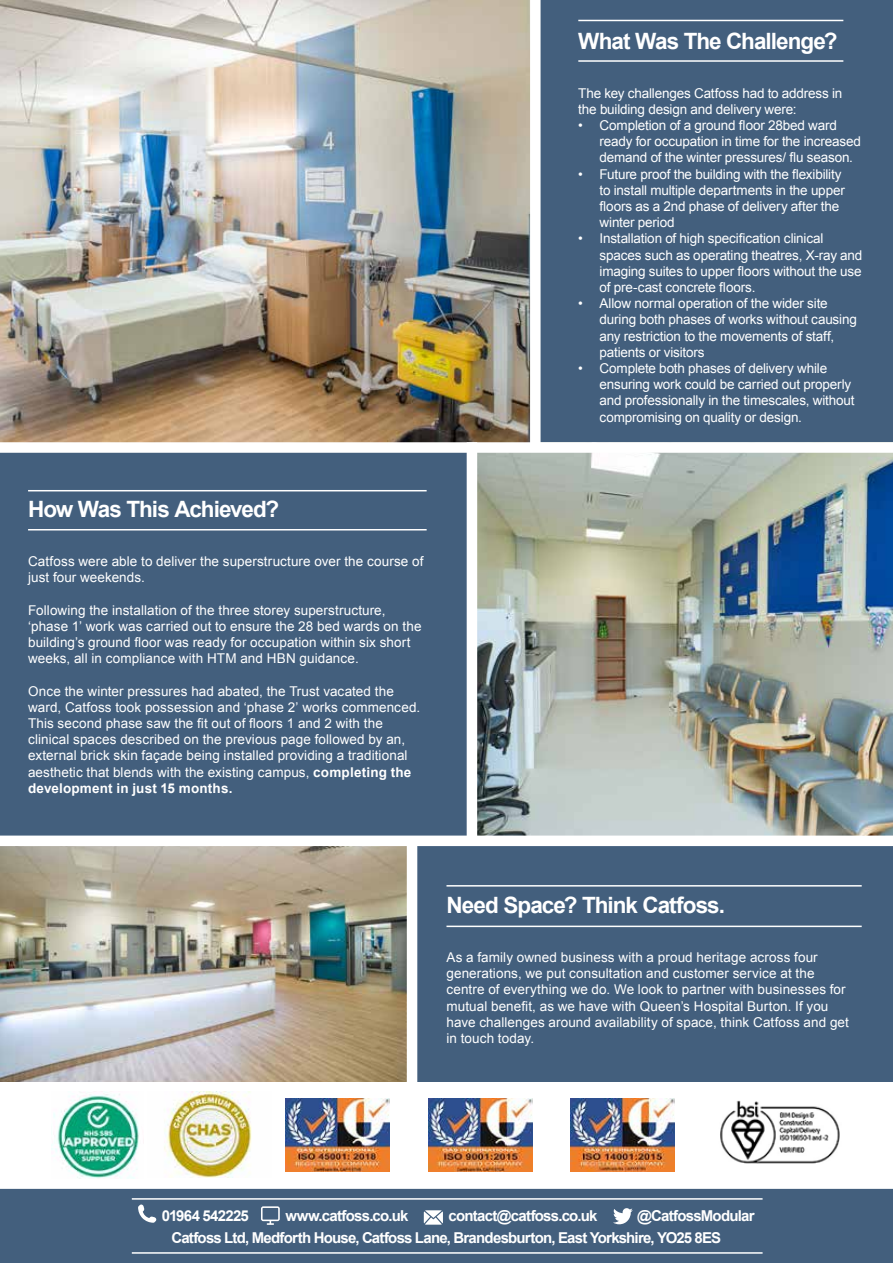
<style>
.page{position:relative;width:893px;height:1263px;background:#fff}
.page>*{position:absolute;margin:0;border:0;box-sizing:border-box;transform-origin:0 0}
.t1{font:700 22.5px "Arial";letter-spacing:-.04em;color:#fff}
.t2{font:700 15px/22.5px "Arial";letter-spacing:-.05em;color:#fff}
.t3{font:13.5px/16.2px "Arial";color:#fff}
.s1{font-weight:700}
</style>
<div class="page">
<div style="left:535px;top:0;width:358px;height:447px;background:#435f7d"></div>
<div style="left:412px;top:841px;width:481px;height:254px;background:#435f7d"></div>
<img style="left:0;top:846px;width:407px;height:235px">
<div style="left:0;top:442px;width:472px;height:399px;background:#435f7d"></div>
<img style="left:477px;top:453px;width:416px;height:382px">
<img style="left:0;top:0;width:530px;height:442px">
<div style="left:0;top:442px;width:893px;height:11px;background:#fff"></div>
<div style="left:0;top:835px;width:893px;height:11px;background:#fff"></div>
<div style="left:467px;top:442px;width:10px;height:399px;background:#fff"></div>
<div style="left:407px;top:841px;width:10px;height:248px;background:#fff"></div>
<div style="left:530px;top:0;width:11px;height:447px;background:#fff"></div>
<div style="left:0;top:1189px;width:893px;height:74px;background:#435f7d"></div>
<hr style="left:446px;top:885px;width:416px;height:1px;background:#fff">
<hr style="left:446px;top:925px;width:416px;height:2px;background:#fff">
<hr style="left:132px;top:1198px;width:631px;height:2px;background:#fff">
<hr style="left:132px;top:1252px;width:631px;height:2px;background:#fff">
<hr style="left:578px;top:20px;width:265px;height:1px;background:#fff">
<hr style="left:578px;top:60px;width:265px;height:2px;background:#fff">
<hr style="left:28px;top:490px;width:399px;height:1px;background:#fff">
<hr style="left:28px;top:529px;width:399px;height:1px;background:#fff">
<div style="left:0;top:1081px;width:893px;height:105px;background:#fff"></div>
<img style="left:51px;top:1094px;width:88px;height:84px">
<img style="left:720px;top:1100px;width:120px;height:64px">
<img style="left:164px;top:1092px;width:88px;height:86px">
<img style="left:571px;top:1099px;width:104px;height:72px">
<img style="left:286px;top:1099px;width:104px;height:72px">
<img style="left:428px;top:1099px;width:104px;height:72px">
<svg style="left:138px;top:1204px;width:18px;height:19px"></svg>
<svg style="left:261px;top:1206px;width:19px;height:19px"></svg>
<svg style="left:424px;top:1210px;width:19px;height:15px"></svg>
<svg style="left:613px;top:1208px;width:20px;height:16px"></svg>
<h1 class="t1" style="left:28px;top:495px;width:253px">How Was This Achieved?</h1>
<p class="t3" style="left:28px;top:553px;width:397px">Catfoss were able to deliver the superstructure over the course of just four weekends.</p>
<p class="t3" style="left:28px;top:602px;width:395px">Following the installation of the three storey superstructure, ‘phase 1’ work was carried out to ensure the 28 bed wards on the building’s ground floor was ready for occupation within six short weeks, all in compliance with HTM and HBN guidance.</p>
<p class="t3" style="left:28px;top:683px;width:394px">Once the winter pressures had abated, the Trust vacated the ward, Catfoss took possession and ‘phase 2’ works commenced.<br>This second phase saw the fit out of floors 1 and 2 with the clinical spaces described on the previous page followed by an, external brick skin façade being installed providing a traditional aesthetic that blends with the existing campus, <span class="s1">completing the development in just 15 months.</span></p>
<h1 class="t1" style="left:578px;top:26px;width:261px">What Was The Challenge?</h1>
<p class="t3" style="left:578px;top:85px;width:266px">The key challenges Catfoss had to address in the building design and delivery were:</p>
<p class="t3" style="left:600px;top:117px;width:263px;text-indent:-21px">• Completion of a ground floor 28bed ward ready for occupation in time for the increased demand of the winter pressures/ flu season.</p>
<p class="t3" style="left:600px;top:166px;width:247px;text-indent:-21px">• Future proof the building with the flexibility to install multiple departments in the upper floors as a 2nd phase of delivery after the winter period</p>
<p class="t3" style="left:600px;top:231px;width:264px;text-indent:-21px">• Installation of high specification clinical spaces such as operating theatres, X-ray and imaging suites to upper floors without the use of pre-cast concrete floors.</p>
<p class="t3" style="left:600px;top:295px;width:259px;text-indent:-21px">• Allow normal operation of the wider site during both phases of works without causing any restriction to the movements of staff, patients or visitors</p>
<p class="t3" style="left:600px;top:360px;width:257px;text-indent:-21px">• Complete both phases of delivery while ensuring work could be carried out properly and professionally in the timescales, without compromising on quality or design.</p>
<h1 class="t1" style="left:446px;top:891px;width:280px">Need Space? Think Catfoss.</h1>
<p class="t3" style="left:446px;top:949px;width:404px">As a family owned business with a proud heritage across four generations, we put consultation and customer service at the centre of everything we do. We look to partner with businesses for mutual benefit, as we have with Queen’s Hospital Burton. If you have challenges around availability of space, think Catfoss and get in touch today.</p>
<p class="t2" style="left:162px;top:1204px;width:88px">01964 542225</p>
<p class="t2" style="left:285px;top:1204px;width:124px">www.catfoss.co.uk</p>
<p class="t2" style="left:449px;top:1204px;width:150px">contact@catfoss.co.uk</p>
<p class="t2" style="left:171px;top:1204px;width:585px;text-indent:466px">@CatfossModular<br>Catfoss Ltd, Medforth House, Catfoss Lane, Brandesburton, East Yorkshire, YO25 8ES</p>
</div>
